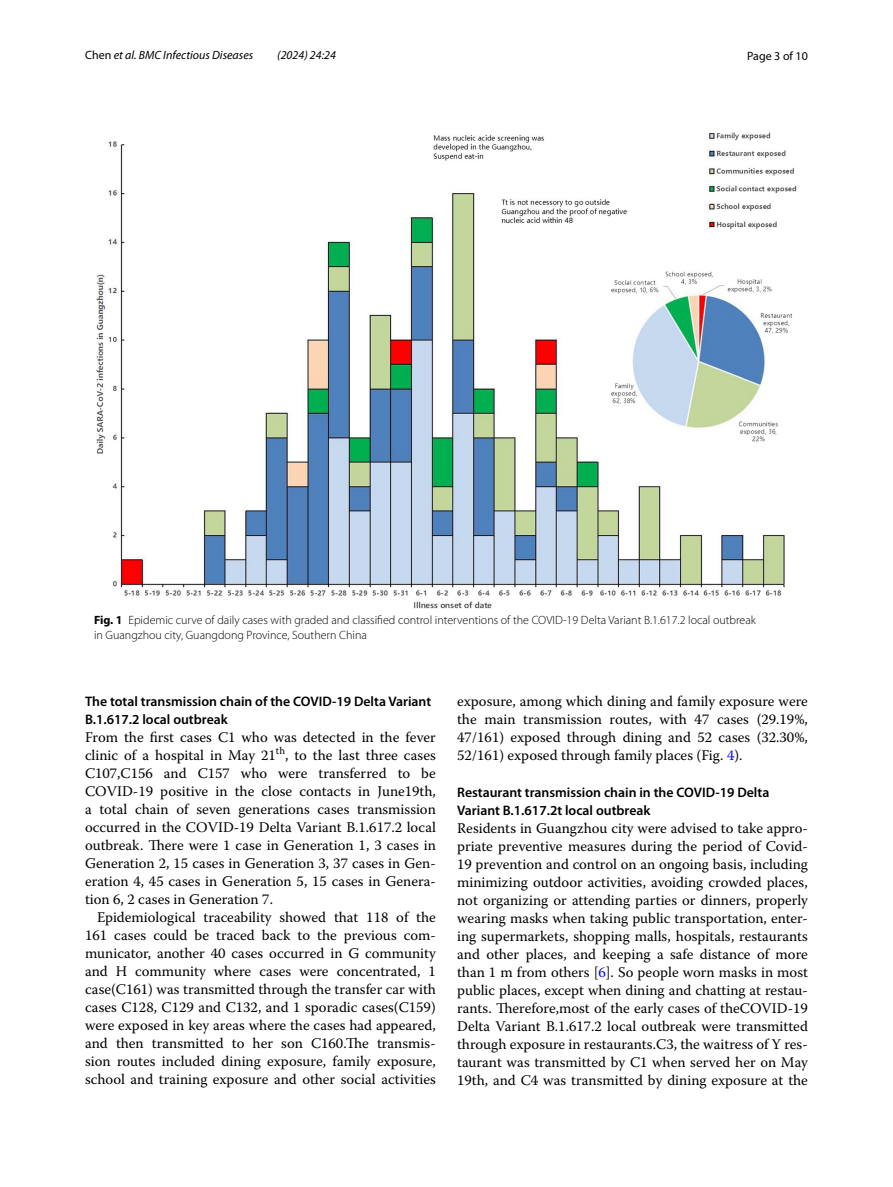
<style>
.page{position:relative;width:893px;height:1187px;background:#fff}
.page>*{position:absolute;margin:0;border:0;box-sizing:border-box;transform-origin:0 0}
.t1{font:14.7px/18px "Warnock Pro";color:#000;text-align:justify}
.t2{font:600 13.8px/18px "Myriad Pro";color:#000}
.t3{font:300 12px/15px "Myriad Pro";color:#000}
.t4{font:italic 12px "Myriad Pro";color:#000}
.t5{font:12px "Myriad Pro";color:#000}
.s1{font-style:normal}
.s2{font-weight:700}
.s3{color:#00f}
</style>
<div class="page">
<img style="left:96px;top:133px;width:701px;height:475px">
<p class="t4" style="left:85px;top:48px;width:170px"><span class="s1">Chen</span> et al. BMC Infectious Diseases</p>
<p class="t4" style="left:277px;top:48px;width:60px">(2024) 24:24</p>
<p class="t5" style="left:747px;top:48px;width:62px">Page 3 of 10</p>
<p class="t3" style="left:94px;top:612px;width:663px"><span class="s2">Fig. 1</span> Epidemic curve of daily cases with graded and classified control interventions of the COVID-19 Delta Variant B.1.617.2 local outbreak in Guangzhou city, Guangdong Province, Southern China</p>
<p class="t2" style="left:85px;top:692px;width:348px">The total transmission chain of the COVID‑19 Delta Variant<br>B.1.617.2 local outbreak</p>
<p class="t1" style="left:85px;top:728px;width:352px">From the first cases C1 who was detected in the fever clinic of a hospital in May 21<sup>th</sup>, to the last three cases C107,C156 and C157 who were transferred to be COVID-19 positive in the close contacts in June19th, a total chain of seven generations cases transmission occurred in the COVID-19 Delta Variant B.1.617.2 local outbreak. There were 1 case in Generation 1, 3 cases in Generation 2, 15 cases in Generation 3, 37 cases in Gen&shy;eration 4, 45 cases in Generation 5, 15 cases in Genera&shy;tion 6, 2 cases in Generation 7.</p>
<p class="t1" style="left:85px;top:908px;width:352px;text-indent:12px">Epidemiological traceability showed that 118 of the 161 cases could be traced back to the previous com&shy;municator, another 40 cases occurred in G community and H community where cases were concentrated, 1 case(C161) was transmitted through the transfer car with cases C128, C129 and C132, and 1 sporadic cases(C159) were exposed in key areas where the cases had appeared, and then transmitted to her son C160.The transmis&shy;sion routes included dining exposure, family exposure, school and training exposure and other social activities</p>
<p class="t1" style="left:457px;top:692px;width:352px">exposure, among which dining and family exposure were the main transmission routes, with 47 cases (29.19%, 47/161) exposed through dining and 52 cases (32.30%, 52/161) exposed through family places (Fig. <span class="s3">4</span>).</p>
<p class="t2" style="left:457px;top:782px;width:314px">Restaurant transmission chain in the COVID‑19 Delta<br>Variant B.1.617.2t local outbreak</p>
<p class="t1" style="left:457px;top:818px;width:352px">Residents in Guangzhou city were advised to take appro&shy;priate preventive measures during the period of Covid-19 prevention and control on an ongoing basis, including minimizing outdoor activities, avoiding crowded places, not organizing or attending parties or dinners, properly wearing masks when taking public transportation, enter&shy;ing supermarkets, shopping malls, hospitals, restaurants and other places, and keeping a safe distance of more than 1 m from others [<span class="s3">6</span>]. So people worn masks in most public places, except when dining and chatting at restau&shy;rants. Therefore,most of the early cases of theCOVID-19<br>Delta Variant B.1.617.2 local outbreak were transmitted through exposure in restaurants.C3, the waitress of Y res&shy;taurant was transmitted by C1 when served her on May 19th, and C4 was transmitted by dining exposure at the</p>
</div>
